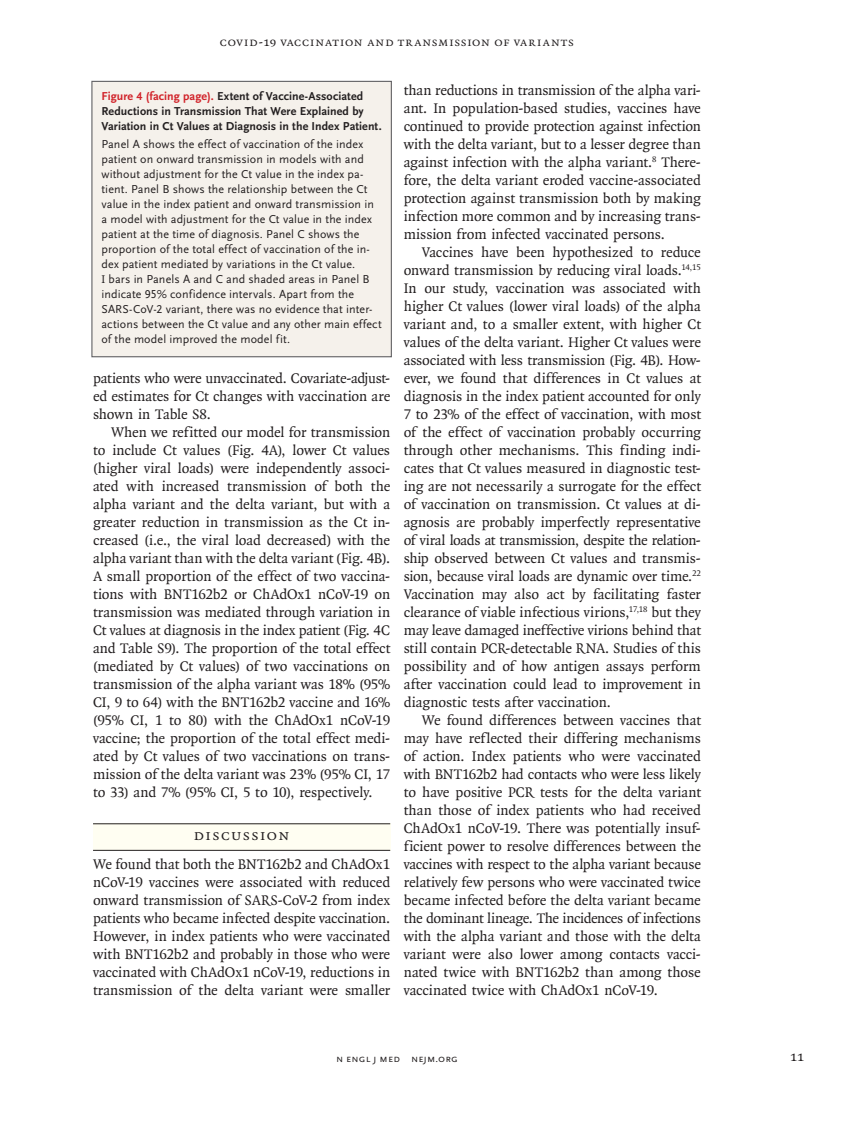
<style>
.page{position:relative;width:851px;height:1134px;background:#fff}
.page>*{position:absolute;margin:0;border:0;box-sizing:border-box;transform-origin:0 0}
.t1{font:15.75px "OTNEJM Quadraat Small Cap";letter-spacing:.075em;color:#231f20}
.t2{font:15px/18px "OTNEJM Quadraat";letter-spacing:-.005em;color:#231f20;text-align:justify}
.t3{font:14.25px "OTNEJM Quadraat Cap";color:#231f20}
.t4{font:12.75px "OTNEJM Quadraat Small Cap";letter-spacing:.04em;color:#231f20}
.t5{font:12px/15px "OTNEJM Scala Sans LF";letter-spacing:.01em;color:#231f20}
.t6{font:700 12px/15px "OTNEJM Scala Sans LF";letter-spacing:.005em;color:#231f20}
.t7{font:10.8px "OTNEJM Scala Sans LF Cap";letter-spacing:.01em;color:#231f20}
.s1{color:#d1232a}
.s2{font-family:"OTNEJM Quadraat"}
</style>
<div class="page">
<div style="left:93px;top:823px;width:297px;height:27px;background:#fffef2"></div>
<hr style="left:93px;top:850px;width:297px;height:1px;background:#231f20">
<hr style="left:93px;top:823px;width:297px;height:1px;background:#231f20">
<div style="left:92px;top:81px;width:299px;height:276px;background:#f5f1eb"></div>
<div style="left:91px;top:81px;width:301px;height:276px;border:1px solid #636366"></div>
<p class="t4" style="left:220px;top:35px;width:355px">Covid-19 Vaccination and Transmission of Variants</p>
<p class="t6" style="left:101px;top:89px;width:282px"><span class="s1">Figure 4 (facing page).</span> Extent of Vaccine-Associated<br>Reductions in Transmission That Were Explained by<br>Variation in Ct Values at Diagnosis in the Index Patient.</p>
<p class="t5" style="left:101px;top:137px;width:282px">Panel A shows the effect of vaccination of the index patient on onward transmission in models with and without adjustment for the Ct value in the index pa&shy;tient. Panel B shows the relationship between the Ct value in the index patient and onward transmission in a model with adjustment for the Ct value in the index patient at the time of diagnosis. Panel C shows the proportion of the total effect of vaccination of the in&shy;dex patient mediated by variations in the Ct value.<br><span class="s2">I</span> bars in Panels A and C and shaded areas in Panel B indicate 95% confidence intervals. Apart from the SARS-CoV-2 variant, there was no evidence that inter&shy;actions between the Ct value and any other main effect of the model improved the model fit.</p>
<p class="t2" style="left:93px;top:369px;width:299px">patients who were unvaccinated. Covariate-adjust&shy;ed estimates for Ct changes with vaccination are shown in Table S8.</p>
<p class="t2" style="left:93px;top:423px;width:299px;text-indent:18px">When we refitted our model for transmission to include Ct values (Fig. 4A), lower Ct values (higher viral loads) were independently associ&shy;ated with increased transmission of both the alpha variant and the delta variant, but with a greater reduction in transmission as the Ct in&shy;creased (i.e., the viral load decreased) with the alpha variant than with the delta variant (Fig. 4B).<br>A small proportion of the effect of two vaccina&shy;tions with BNT162b2 or ChAdOx1 nCoV-19 on transmission was mediated through variation in Ct values at diagnosis in the index patient (Fig. 4C and Table S9). The proportion of the total effect (mediated by Ct values) of two vaccinations on transmission of the alpha variant was 18% (95% CI, 9 to 64) with the BNT162b2 vaccine and 16% (95% CI, 1 to 80) with the ChAdOx1 nCoV-19 vaccine; the proportion of the total effect medi&shy;ated by Ct values of two vaccinations on trans&shy;mission of the delta variant was 23% (95% CI, 17 to 33) and 7% (95% CI, 5 to 10), respectively.</p>
<p class="t1" style="left:193px;top:826px;width:98px">Discussion</p>
<p class="t2" style="left:93px;top:855px;width:299px">We found that both the BNT162b2 and ChAdOx1 nCoV-19 vaccines were associated with reduced onward transmission of SARS-CoV-2 from index patients who became infected despite vaccination.<br>However, in index patients who were vaccinated with BNT162b2 and probably in those who were vaccinated with ChAdOx1 nCoV-19, reductions in transmission of the delta variant were smaller</p>
<p class="t2" style="left:403px;top:81px;width:299px">than reductions in transmission of the alpha vari&shy;ant. In population-based studies, vaccines have continued to provide protection against infection with the delta variant, but to a lesser degree than against infection with the alpha variant.<sup>8</sup> There&shy;fore, the delta variant eroded vaccine-associated protection against transmission both by making infection more common and by increasing trans&shy;mission from infected vaccinated persons.</p>
<p class="t2" style="left:404px;top:243px;width:299px;text-indent:18px">Vaccines have been hypothesized to reduce onward transmission by reducing viral loads.<sup>14,15<br></sup>In our study, vaccination was associated with higher Ct values (lower viral loads) of the alpha variant and, to a smaller extent, with higher Ct values of the delta variant. Higher Ct values were associated with less transmission (Fig. 4B). How&shy;ever, we found that differences in Ct values at diagnosis in the index patient accounted for only 7 to 23% of the effect of vaccination, with most of the effect of vaccination probably occurring through other mechanisms. This finding indi&shy;cates that Ct values measured in diagnostic test&shy;ing are not necessarily a surrogate for the effect of vaccination on transmission. Ct values at di&shy;agnosis are probably imperfectly representative of viral loads at transmission, despite the relation&shy;ship observed between Ct values and transmis&shy;sion, because viral loads are dynamic over time.<sup>22<br></sup>Vaccination may also act by facilitating faster clearance of viable infectious virions,<sup>17,18</sup> but they may leave damaged ineffective virions behind that still contain PCR-detectable RNA. Studies of this possibility and of how antigen assays perform after vaccination could lead to improvement in diagnostic tests after vaccination.</p>
<p class="t2" style="left:404px;top:711px;width:299px;text-indent:18px">We found differences between vaccines that may have reflected their differing mechanisms of action. Index patients who were vaccinated with BNT162b2 had contacts who were less likely to have positive PCR tests for the delta variant than those of index patients who had received ChAdOx1 nCoV-19. There was potentially insuf&shy;ficient power to resolve differences between the vaccines with respect to the alpha variant because relatively few persons who were vaccinated twice became infected before the delta variant became the dominant lineage. The incidences of infections with the alpha variant and those with the delta variant were also lower among contacts vacci&shy;nated twice with BNT162b2 than among those vaccinated twice with ChAdOx1 nCoV-19.</p>
<p class="t7" style="left:336px;top:1053px;width:123px">n engl j med nejm.org</p>
<p class="t3" style="left:790px;top:1048px;width:16px">11</p>
</div>
